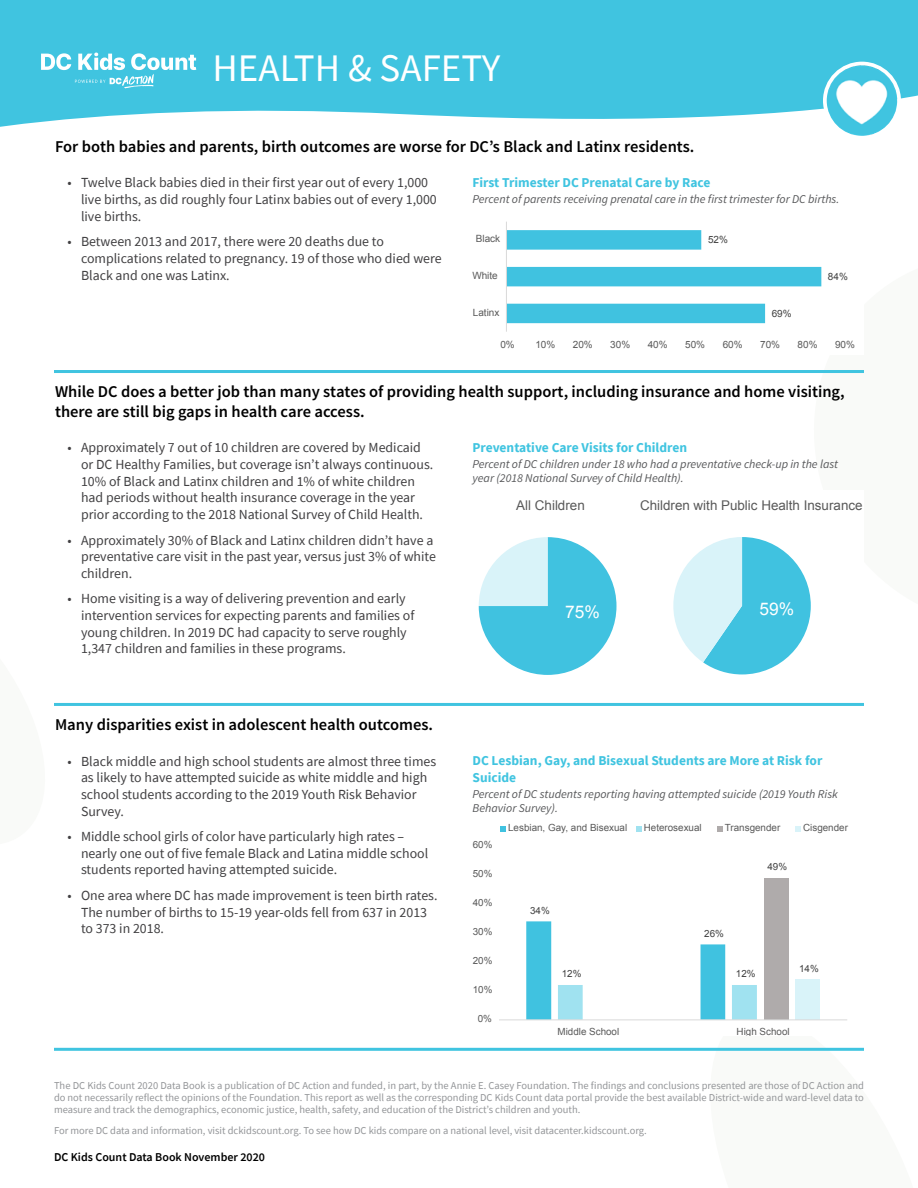
<style>
.page{position:relative;width:918px;height:1188px;background:#fff}
.page>*{position:absolute;margin:0;border:0;box-sizing:border-box;transform-origin:0 0}
.t1{font:39px "Source Sans Pro";color:#fff}
.t2{font:17.4px "Arial";color:#fff}
.t3{font:600 16.5px/19.8px "Source Sans Pro";color:#000}
.t4{font:13.8px/16.6px "Source Sans Pro";color:#414042}
.t5{font:700 13.5px/16.5px "Source Sans Pro";color:#40c4e0}
.t6{font:13.35px "Arial";color:#595959}
.t7{font:italic 12px/13.5px "Source Sans Pro";color:#58595b}
.t8{font:600 12px "Source Sans Pro";color:#000}
.t9{font:10.5px/12px "Source Sans Pro";color:#939598;text-align:justify}
.t10{font:10.05px "Arial";color:#595959}
.t11{font:10.05px "Arial";color:#404040}
.t12{font:9.9px "Arial";color:#595959}
.t13{font:9.9px "Arial";color:#404040}
</style>
<div class="page">
<svg style="left:0;top:0;width:918px;height:127px;background:#52c9e2"></svg>
<hr style="left:54px;top:370px;width:405px;height:3px;background:#40c4e0">
<hr style="left:459px;top:370px;width:405px;height:3px;background:#40c4e0">
<hr style="left:54px;top:703px;width:405px;height:3px;background:#40c4e0">
<hr style="left:459px;top:703px;width:405px;height:3px;background:#40c4e0">
<hr style="left:54px;top:1048px;width:405px;height:3px;background:#40c4e0">
<hr style="left:459px;top:1048px;width:405px;height:3px;background:#40c4e0">
<svg style="left:507px;top:230px;width:314px;height:93px"></svg>
<hr style="left:506px;top:222px;width:1px;height:110px;background:#d9d9d9">
<svg style="left:479px;top:537px;width:138px;height:138px"></svg>
<svg style="left:673px;top:537px;width:138px;height:137px"></svg>
<svg style="left:526px;top:921px;width:338px;height:130px"></svg>
<div style="left:764px;top:878px;width:24px;height:142px;background:#afabab"></div>
<div style="left:795px;top:979px;width:25px;height:41px;background:#d9f3f9"></div>
<hr style="left:499px;top:1019px;width:348px;height:1px;background:#d9d9d9">
<svg style="left:500px;top:826px;width:6px;height:6px"></svg>
<svg style="left:636px;top:826px;width:5px;height:6px"></svg>
<svg style="left:717px;top:826px;width:6px;height:6px"></svg>
<svg style="left:795px;top:826px;width:6px;height:6px"></svg>
<img style="left:826px;top:65px;width:72px;height:70px">
<div style="left:823px;top:62px;width:78px;height:78px;border:4px solid #fff;border-radius:50%"></div>
<svg style="left:41px;top:53px;width:155px;height:36px"></svg>
<h1 class="t1" style="left:212px;top:43px;width:289px">HEALTH &amp; SAFETY</h1>
<p class="t3" style="left:55px;top:137px;width:641px">For both babies and parents, birth outcomes are worse for DC’s Black and Latinx residents.</p>
<p class="t4" style="left:81px;top:174px;width:357px;text-indent:-14px">• Twelve Black babies died in their first year out of every 1,000 live births, as did roughly four Latinx babies out of every 1,000 live births.</p>
<p class="t4" style="left:81px;top:233px;width:362px;text-indent:-14px">• Between 2013 and 2017, there were 20 deaths due to complications related to pregnancy. 19 of those who died were<br>Black and one was Latinx.</p>
<p class="t5" style="left:472px;top:174px;width:239px">First Trimester DC Prenatal Care by Race</p>
<p class="t7" style="left:472px;top:193px;width:368px">Percent of parents receiving prenatal care in the first trimester for DC births.</p>
<p class="t10" style="left:476px;top:232px;width:26px">Black</p>
<p class="t11" style="left:708px;top:233px;width:21px">52%</p>
<p class="t10" style="left:472px;top:269px;width:27px">White</p>
<p class="t11" style="left:828px;top:270px;width:21px">84%</p>
<p class="t10" style="left:473px;top:306px;width:28px">Latinx</p>
<p class="t11" style="left:772px;top:307px;width:21px">69%</p>
<p class="t10" style="left:500px;top:338px;width:16px">0%</p>
<p class="t10" style="left:535px;top:338px;width:21px">10%</p>
<p class="t10" style="left:573px;top:338px;width:21px">20%</p>
<p class="t10" style="left:610px;top:338px;width:21px">30%</p>
<p class="t10" style="left:648px;top:338px;width:21px">40%</p>
<p class="t10" style="left:685px;top:338px;width:21px">50%</p>
<p class="t10" style="left:723px;top:338px;width:21px">60%</p>
<p class="t10" style="left:760px;top:338px;width:21px">70%</p>
<p class="t10" style="left:798px;top:338px;width:21px">80%</p>
<p class="t10" style="left:835px;top:338px;width:21px">90%</p>
<p class="t3" style="left:55px;top:382px;width:791px">While DC does a better job than many states of providing health support, including insurance and home visiting, there are still big gaps in health care access.</p>
<p class="t4" style="left:81px;top:439px;width:354px;text-indent:-14px">• Approximately 7 out of 10 children are covered by Medicaid or DC Healthy Families, but coverage isn’t always continuous.<br>10% of Black and Latinx children and 1% of white children had periods without health insurance coverage in the year prior according to the 2018 National Survey of Child Health.</p>
<p class="t4" style="left:81px;top:532px;width:356px;text-indent:-14px">• Approximately 30% of Black and Latinx children didn’t have a preventative care visit in the past year, versus just 3% of white children.</p>
<p class="t4" style="left:81px;top:590px;width:335px;text-indent:-14px">• Home visiting is a way of delivering prevention and early intervention services for expecting parents and families of young children. In 2019 DC had capacity to serve roughly 1,347 children and families in these programs.</p>
<p class="t5" style="left:472px;top:439px;width:216px">Preventative Care Visits for Children</p>
<p class="t7" style="left:472px;top:458px;width:367px">Percent of DC children under 18 who had a preventative check-up in the last year (2018 National Survey of Child Health).</p>
<p class="t6" style="left:640px;top:497px;width:224px">Children with Public Health Insurance</p>
<p class="t6" style="left:516px;top:497px;width:70px">All Children</p>
<p class="t2" style="left:760px;top:597px;width:36px">59%</p>
<p class="t2" style="left:565px;top:600px;width:36px">75%</p>
<p class="t3" style="left:55px;top:715px;width:379px">Many disparities exist in adolescent health outcomes.</p>
<p class="t4" style="left:81px;top:753px;width:357px;text-indent:-14px">• Black middle and high school students are almost three times as likely to have attempted suicide as white middle and high school students according to the 2019 Youth Risk Behavior Survey.</p>
<p class="t4" style="left:81px;top:828px;width:349px;text-indent:-14px">• Middle school girls of color have particularly high rates – nearly one out of five female Black and Latina middle school students reported having attempted suicide.</p>
<p class="t4" style="left:81px;top:887px;width:358px;text-indent:-14px">• One area where DC has made improvement is teen birth rates.<br>The number of births to 15-19 year-olds fell from 637 in 2013 to 373 in 2018.</p>
<p class="t5" style="left:472px;top:752px;width:351px">DC Lesbian, Gay, and Bisexual Students are More at Risk for<br>Suicide</p>
<p class="t7" style="left:472px;top:787px;width:367px">Percent of DC students reporting having attempted suicide (2019 Youth Risk<br>Behavior Survey).</p>
<p class="t12" style="left:473px;top:838px;width:21px">60%</p>
<p class="t12" style="left:473px;top:867px;width:21px">50%</p>
<p class="t12" style="left:473px;top:897px;width:21px">40%</p>
<p class="t12" style="left:473px;top:925px;width:21px">30%</p>
<p class="t12" style="left:473px;top:954px;width:21px">20%</p>
<p class="t12" style="left:473px;top:983px;width:21px">10%</p>
<p class="t12" style="left:478px;top:1012px;width:16px">0%</p>
<p class="t12" style="left:508px;top:821px;width:121px">Lesbian, Gay, and Bisexual</p>
<p class="t12" style="left:644px;top:821px;width:59px">Heterosexual</p>
<p class="t12" style="left:725px;top:821px;width:57px">Transgender</p>
<p class="t12" style="left:803px;top:821px;width:46px">Cisgender</p>
<p class="t13" style="left:767px;top:860px;width:21px">49%</p>
<p class="t13" style="left:530px;top:904px;width:21px">34%</p>
<p class="t13" style="left:704px;top:927px;width:21px">26%</p>
<p class="t13" style="left:562px;top:967px;width:21px">12%</p>
<p class="t13" style="left:736px;top:967px;width:21px">12%</p>
<p class="t13" style="left:799px;top:962px;width:21px">14%</p>
<p class="t12" style="left:557px;top:1025px;width:63px">Middle School</p>
<p class="t12" style="left:737px;top:1025px;width:55px">High School</p>
<p class="t9" style="left:54px;top:1079px;width:812px">The DC Kids Count 2020 Data Book is a publication of DC Action and funded, in part, by the Annie E. Casey Foundation. The findings and conclusions presented are those of DC Action and do not necessarily reflect the opinions of the Foundation. This report as well as the corresponding DC Kids Count data portal provide the best available District-wide and ward-level data to measure and track the demographics, economic justice, health, safety, and education of the District’s children and youth.</p>
<p class="t9" style="left:54px;top:1124px;width:594px">For more DC data and information, visit dckidscount.org. To see how DC kids compare on a national level, visit datacenter.kidscount.org.</p>
<p class="t8" style="left:54px;top:1150px;width:213px">DC Kids Count Data Book November 2020</p>
</div>
